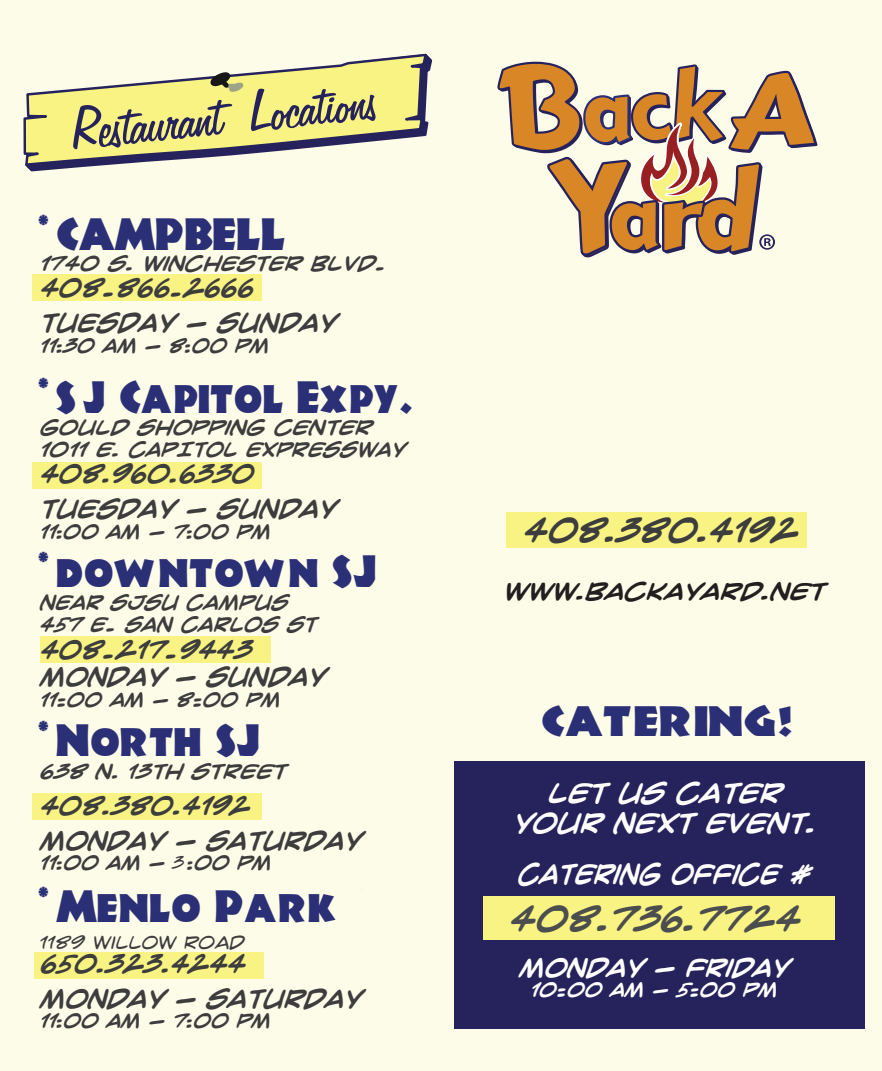
<style>
.page{position:relative;width:882px;height:1071px;background:#fdfce8}
.page>*{position:absolute;margin:0;border:0;box-sizing:border-box;transform-origin:0 0}
.t1{font:66.33px "Freehand 575 BT Regular B";color:#26225c}
.t2{font:44.62px "Jungle Fever";color:#2b2f76;scale:.91 1}
.t3{font:42px "Jungle Fever";letter-spacing:.02em;color:#2b2f76}
.t4{font:33.07px "Crime Fighter BB Bold";color:#4c4d4e}
.t5{font:31.68px "Crime Fighter BB Bold";color:#3d3d3e;scale:.94 1}
.t6{font:26.25px/29.9px "Crime Fighter BB Bold";color:#fff;text-align:center;scale:.95 1}
.t7{font:26.25px "Crime Fighter BB Bold";color:#fff;scale:.86 1}
.t8{font:24.15px/35px "Crime Fighter BB Bold";color:#3d3d3e;scale:.94 1}
.t9{font:24.15px "Crime Fighter BB Bold";color:#fff;scale:.94 1}
.t10{font:22.4px "Crime Fighter BB Bold";color:#231f20}
.t11{font:19.25px/22.4px "Crime Fighter BB Bold";color:#3d3d3e}
.t12{font:19.25px/21.7px "Crime Fighter BB Bold";color:#3d3d3e;scale:.94 1}
.t13{font:19.25px "Crime Fighter BB";color:#3d3d3e}
.t14{font:18.55px "Crime Fighter BB Bold";color:#3d3d3e;scale:.94 1}
.t15{font:18.55px "Crime Fighter BB Bold";color:#fff;scale:.94 1}
.s1{font-family:"Crime Fighter BB"}
</style>
<div class="page">
<div style="left:40px;top:636px;width:231px;height:27px;background:#f9f383"></div>
<div style="left:32px;top:274px;width:229px;height:27px;background:#f9f383"></div>
<div style="left:32px;top:462px;width:230px;height:27px;background:#f9f383"></div>
<div style="left:34px;top:952px;width:230px;height:27px;background:#f9f383"></div>
<div style="left:506px;top:512px;width:301px;height:35px;background:#f9f383"></div>
<div style="left:32px;top:793px;width:230px;height:27px;background:#f9f383"></div>
<div style="left:454px;top:762px;width:411px;height:267px;background:#26225c"></div>
<div style="left:483px;top:896px;width:352px;height:44px;background:#f9f383"></div>
<svg style="left:23px;top:53px;width:406px;height:114px"></svg>
<svg style="left:208px;top:69px;width:35px;height:23px"></svg>
<svg style="left:497px;top:62px;width:321px;height:195px"></svg>
<h1 class="t1" style="left:67px;top:96px;width:311px;rotate:-6deg">Restaurant Locations</h1>
<h2 class="t2" style="left:38px;top:207px;width:274px">*CAMPBELL</h2>
<p class="t11" style="left:38px;top:253px;width:348px">1740 S. WINCHESTER BLVD.</p>
<p class="t8" style="left:38px;top:271px;width:316px">408.866.2666<br>TUESDAY - SUNDAY</p>
<p class="t14" style="left:38px;top:335px;width:246px">11:30 AM - 8:00 PM</p>
<h2 class="t2" style="left:38px;top:370px;width:412px">*S J Capitol Expy.</h2>
<p class="t11" style="left:38px;top:416px;width:367px">GOULD SHOPPING CENTER<br>1011 E. CAPITOL EXPRESSWAY</p>
<p class="t8" style="left:38px;top:457px;width:316px">408.960.6330<br>TUESDAY - SUNDAY</p>
<p class="t14" style="left:38px;top:521px;width:247px">11:00 AM - 7:00 PM</p>
<h2 class="t2" style="left:38px;top:544px;width:374px">*downtown SJ</h2>
<p class="t12" style="left:38px;top:592px;width:296px">NEAR SJSU CAMPUS<br>457 E. SAN CARLOS ST</p>
<p class="t8" style="left:38px;top:636px;width:305px;line-height:27.3px">408.217.9443<br>MONDAY - SUNDAY</p>
<p class="t14" style="left:38px;top:689px;width:257px">11:00 AM - 8:00 PM</p>
<h2 class="t2" style="left:38px;top:713px;width:246px">*North SJ</h2>
<p class="t11" style="left:38px;top:761px;width:248px">638 N. 13TH STREET</p>
<p class="t8" style="left:38px;top:789px;width:343px">408.380.4192<br>MONDAY - SATURDAY</p>
<p class="t14" style="left:38px;top:852px;width:248px">11:00 AM - <span class="s1">3</span>:00 PM</p>
<h2 class="t2" style="left:38px;top:879px;width:329px">*Menlo Park</h2>
<p class="t13" style="left:38px;top:932px;width:206px">1189 WILLOW ROAD</p>
<p class="t8" style="left:38px;top:947px;width:343px">650.323.4244<br>MONDAY - SATURDAY</p>
<p class="t14" style="left:38px;top:1010px;width:247px">11:00 AM - 7:00 PM</p>
<h3 class="t5" style="left:521px;top:512px;width:293px">408.380.4192</h3>
<p class="t10" style="left:502px;top:579px;width:323px">WWW.BACKAYARD.NET</p>
<h3 class="t3" style="left:542px;top:695px;width:252px">CATERING!</h3>
<p class="t6" style="left:511px;top:779px;width:321px">LET US CATER<br>YOUR NEXT EVENT.</p>
<p class="t7" style="left:516px;top:859px;width:342px">CATERING OFFICE #</p>
<h3 class="t4" style="left:507px;top:900px;width:292px">408.736.7724</h3>
<p class="t9" style="left:518px;top:953px;width:288px">MONDAY - FRIDAY</p>
<p class="t15" style="left:529px;top:979px;width:264px">10:00 AM - 5:00 PM</p>
</div>
